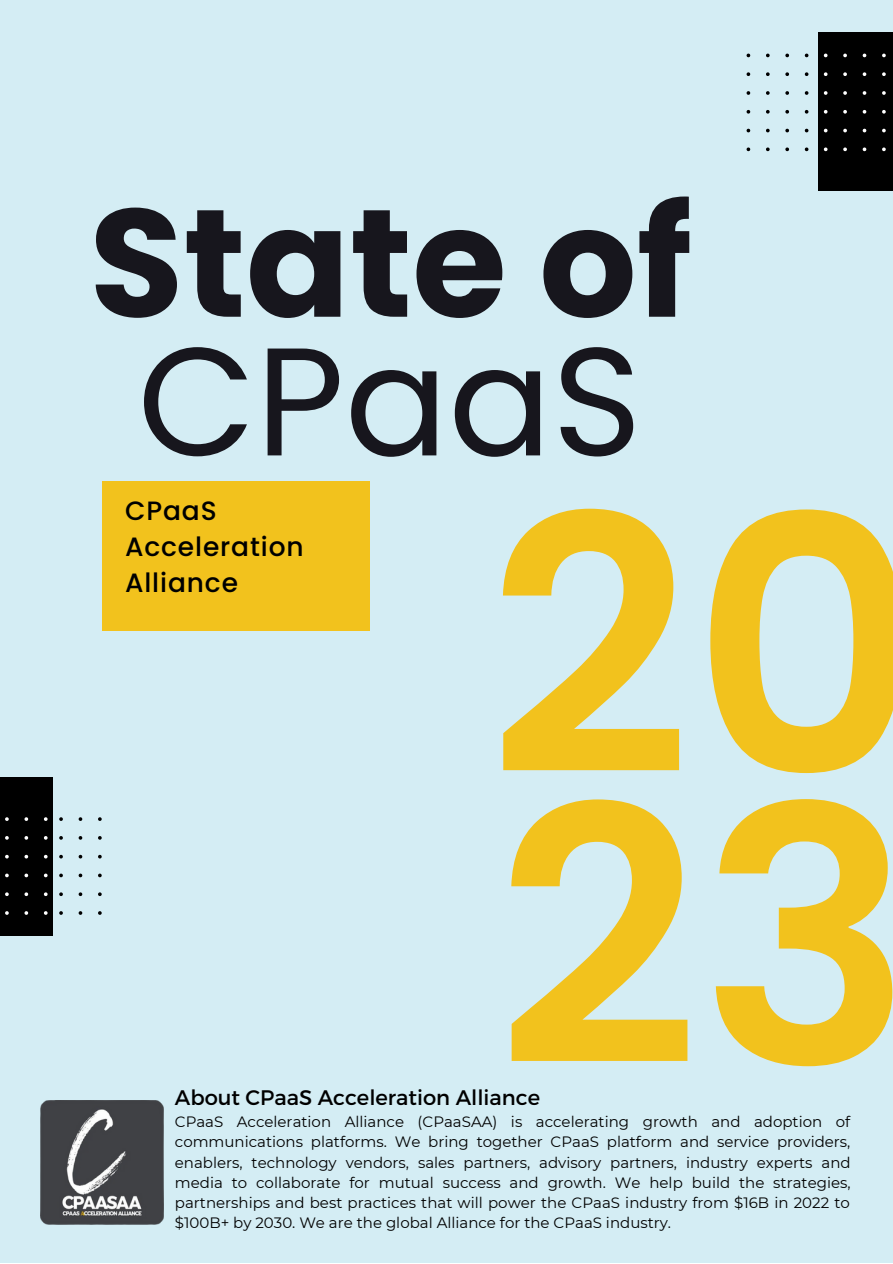
<style>
.page{position:relative;width:893px;height:1264px;background:#fff}
.page>*{position:absolute;margin:0;border:0;box-sizing:border-box;transform-origin:0 0}
.t1{font:600 355.5px "Poppins";color:#f2c21d}
.t2{font:700 153.3px "Poppins";color:#17161d}
.t3{font:153.3px "Poppins";color:#17161d}
.t4{font:500 26.4px/36px "Poppins";letter-spacing:.035em;color:#000}
.t5{font:21px "Montserrat";color:#000}
.t6{font:15px/20.2px "Montserrat";color:#000;text-align:justify}
</style>
<div class="page">
<div style="left:0;top:0;width:892px;height:1262px;background:#d4edf4"></div>
<div style="left:102px;top:481px;width:268px;height:149px;background:#f2c21d"></div>
<div style="left:818px;top:32px;width:74px;height:159px;background:#000"></div>
<svg style="left:746px;top:54px;width:140px;height:97px"></svg>
<div style="left:0;top:777px;width:53px;height:159px;background:#000"></div>
<svg style="left:5px;top:817px;width:97px;height:97px"></svg>
<img style="left:40px;top:1100px;width:124px;height:124px">
<p class="t2" style="left:89px;top:156px;width:604px">State of</p>
<p class="t3" style="left:137px;top:294px;width:506px">CPaaS</p>
<p class="t4" style="left:125px;top:492px;width:180px">CPaaS<br>Acceleration<br>Alliance</p>
<p class="t1" style="left:487px;top:400px;width:435px">20</p>
<p class="t1" style="left:495px;top:691px;width:419px">23</p>
<p class="t5" style="left:175px;top:1084px;width:367px">About CPaaS Acceleration Alliance</p>
<p class="t6" style="left:175px;top:1111px;width:677px">CPaaS Acceleration Alliance (CPaaSAA) is accelerating growth and adoption of communications platforms. We bring together CPaaS platform and service providers, enablers, technology vendors, sales partners, advisory partners, industry experts and media to collaborate for mutual success and growth. We help build the strategies, partnerships and best practices that will power the CPaaS industry from $16B in 2022 to $100B+ by 2030. We are the global Alliance for the CPaaS industry.</p>
</div>
